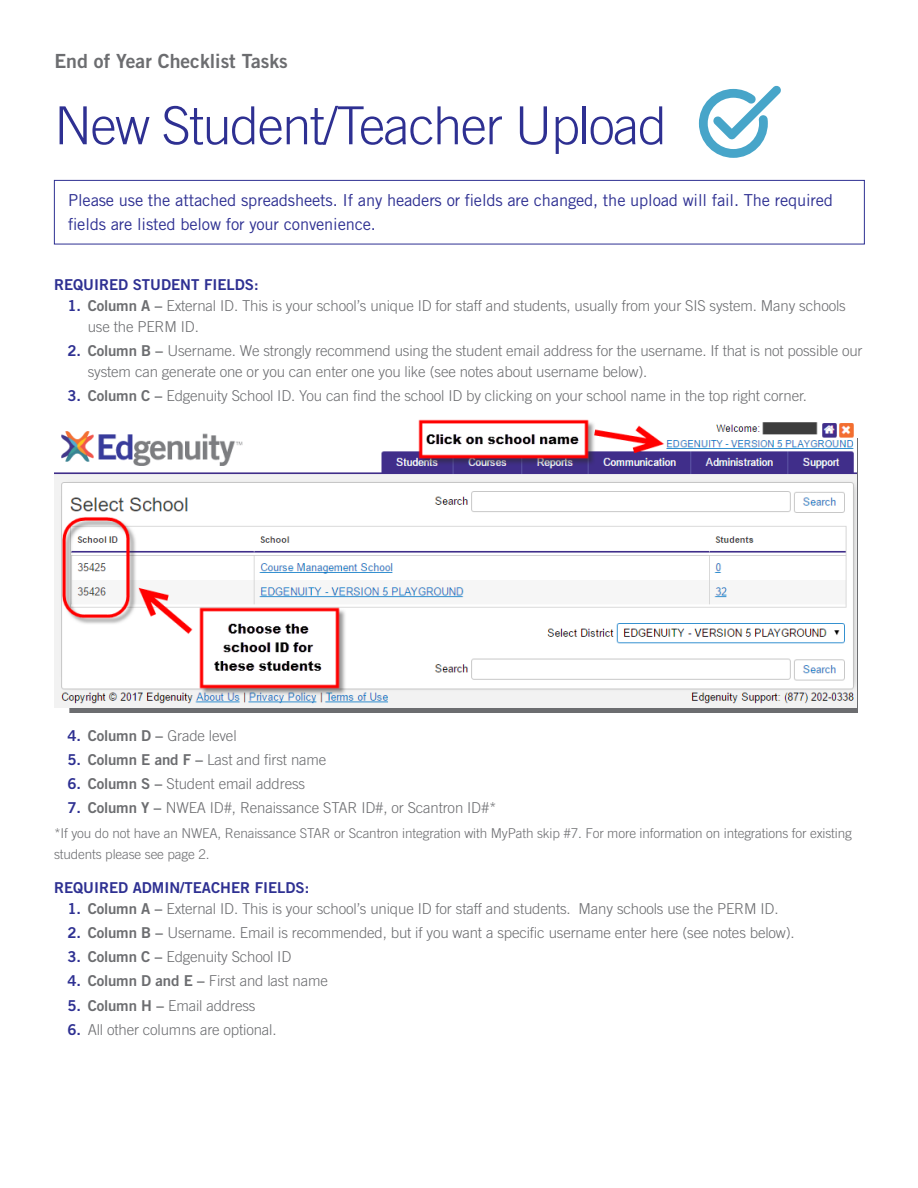
<style>
.page{position:relative;width:918px;height:1188px;background:#fff}
.page>*{position:absolute;margin:0;border:0;box-sizing:border-box;transform-origin:0 0}
.t1{font:300 52.5px "Trade Gothic LT Std";letter-spacing:-.025em;color:#2e3092}
.t2{font:19.5px "Trade Gothic LT Std Bd 2";color:#6c6d70}
.Text_Copy{font:16.5px/24px "Trade Gothic LT Std";letter-spacing:-.01em;color:#2e3092}
.t3{font:300 15px/21px "Trade Gothic LT Pro";letter-spacing:-.01em;color:#6c6d70}
.Tertiary_Headers{font:15px "Trade Gothic LT Pro Bd 2";color:#2e3092}
.t4{font:300 13.5px/21px "Trade Gothic LT Pro";letter-spacing:-.01em;color:#6c6d70}
.s1{font-family:"Trade Gothic LT Pro Bd 2";font-weight:400;color:#2e3092}
.s2{font-family:"Trade Gothic LT Pro Bd 2";font-weight:400}
</style>
<div class="page">
<svg style="left:698px;top:85px;width:83px;height:73px"></svg>
<div style="left:54px;top:180px;width:811px;height:64px;border:1px solid #2e3092"></div>
<div style="left:70px;top:438px;width:788px;height:275px;background:#6c6d70"></div>
<img style="left:54px;top:419px;width:802px;height:289px">
<h1 class="t2" style="left:54px;top:49px;width:235px">End of Year Checklist Tasks</h1>
<h1 class="t1" style="left:54px;top:94px;width:614px">New Student/Teacher Upload</h1>
<p class="Text_Copy" style="left:68px;top:188px;width:766px">Please use the attached spreadsheets. If any headers or fields are changed, the upload will fail. The required fields are listed below for your convenience.</p>
<p class="Tertiary_Headers" style="left:54px;top:275px;width:206px">REQUIRED STUDENT FIELDS:</p>
<p class="t3" style="left:88px;top:295px;width:760px;text-indent:-20px"><span class="s1">1.</span> <span class="s2">Column A –</span> External ID. This is your school’s unique ID for staff and students, usually from your SIS system. Many schools use the PERM ID.</p>
<p class="t3" style="left:88px;top:340px;width:776px;text-indent:-20px"><span class="s1">2.</span> <span class="s2">Column B –</span> Username. We strongly recommend using the student email address for the username. If that is not possible our system can generate one or you can enter one you like (see notes about username below).</p>
<p class="t3" style="left:68px;top:385px;width:741px"><span class="s1">3.</span> <span class="s2">Column C –</span> Edgenuity School ID. You can find the school ID by clicking on your school name in the top right corner.</p>
<p class="t3" style="left:68px;top:725px;width:171px"><span class="s1">4.</span> <span class="s2">Column D –</span> Grade level</p>
<p class="t3" style="left:68px;top:749px;width:260px"><span class="s1">5.</span> <span class="s2">Column E and F –</span> Last and first name</p>
<p class="t3" style="left:68px;top:773px;width:239px"><span class="s1">6.</span> <span class="s2">Column S –</span> Student email address</p>
<p class="t3" style="left:68px;top:797px;width:431px"><span class="s1">7.</span> <span class="s2">Column Y –</span> NWEA ID#, Renaissance STAR ID#, or Scantron ID#*</p>
<p class="t4" style="left:54px;top:822px;width:799px">*If you do not have an NWEA, Renaissance STAR or Scantron integration with MyPath skip #7. For more information on integrations for existing students please see page 2.</p>
<p class="Tertiary_Headers" style="left:54px;top:878px;width:257px">REQUIRED ADMIN/TEACHER FIELDS:</p>
<p class="t3" style="left:68px;top:898px;width:713px"><span class="s1">1.</span> <span class="s2">Column A –</span> External ID. This is your school’s unique ID for staff and students. Many schools use the PERM ID.</p>
<p class="t3" style="left:68px;top:922px;width:729px"><span class="s1">2.</span> <span class="s2">Column B –</span> Username. Email is recommended, but if you want a specific username enter here (see notes below).</p>
<p class="t3" style="left:68px;top:946px;width:225px"><span class="s1">3.</span> <span class="s2">Column C –</span> Edgenuity School ID</p>
<p class="t3" style="left:68px;top:970px;width:262px"><span class="s1">4.</span> <span class="s2">Column D and E –</span> First and last name</p>
<p class="t3" style="left:68px;top:994px;width:190px"><span class="s1">5.</span> <span class="s2">Column H –</span> Email address</p>
<p class="t3" style="left:68px;top:1019px;width:211px"><span class="s1">6.</span> All other columns are optional.</p>
</div>
